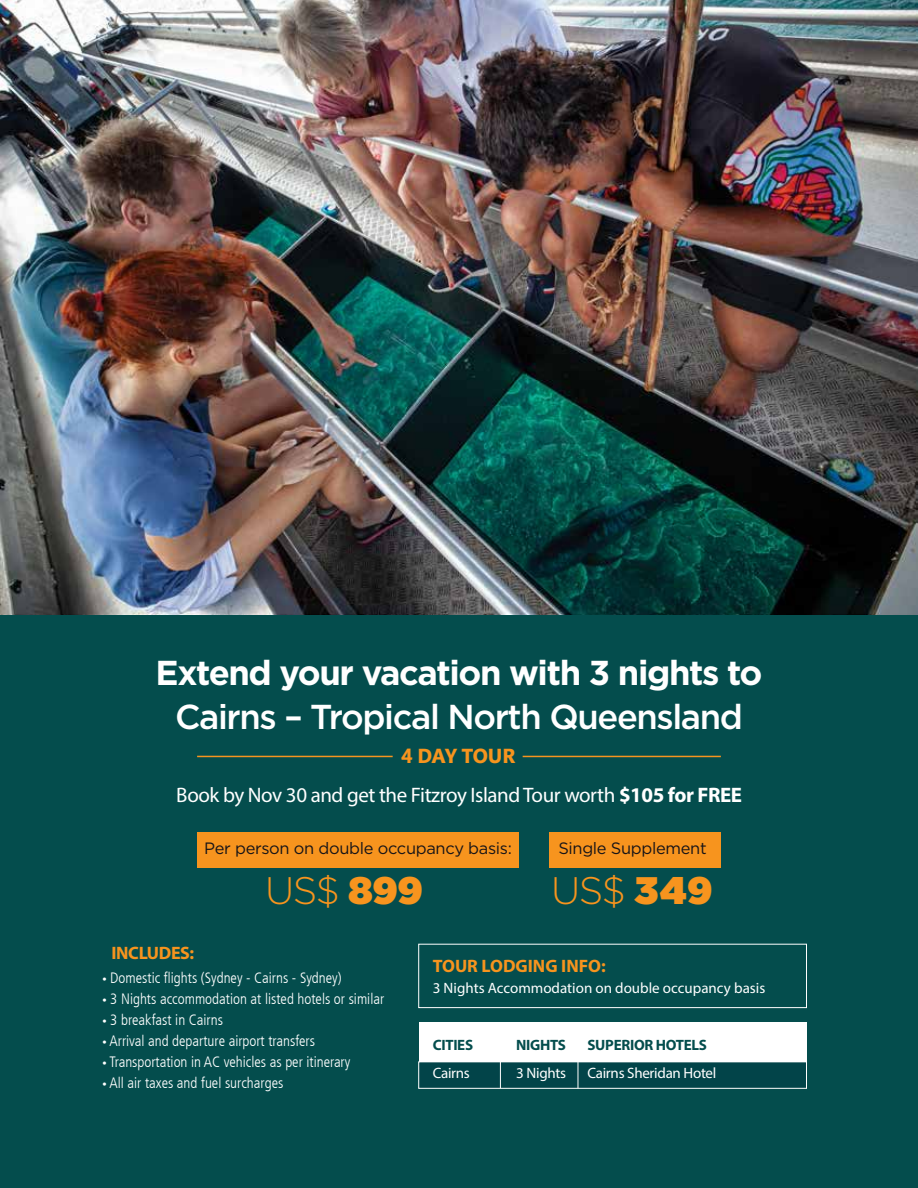
<style>
.page{position:relative;width:918px;height:1188px;background:#044d4d}
.page>*{position:absolute;margin:0;border:0;box-sizing:border-box;transform-origin:0 0}
.t1{font:300 38.4px "Gotham";color:#f7941e}
.t2{font:700 34.5px "Gotham";letter-spacing:-.04em;color:#fff}
.t3{font:500 34.5px "Gotham";letter-spacing:-.04em;color:#fff}
.t4{font:21px "Myriad Pro";letter-spacing:-.02em;color:#fff}
.t5{font:700 21px "Mundo Sans Std";letter-spacing:-.03em;color:#f7941e}
.t6{font:700 18px "Myriad Pro";color:#f7941e}
.t7{font:700 18px "Myriad Pro";letter-spacing:-.02em;color:#f7941e}
.t8{font:16.5px "Gotham";letter-spacing:-.02em;color:#161418}
.t9{font:300 condensed 15px "Frutiger LT Com";color:#fff}
.t10{font:15px "Myriad Pro";letter-spacing:-.005em;color:#fff}
.t11{font:700 15px "Myriad Pro";letter-spacing:-.02em;color:#044d4d}
.s1{font-weight:700}
.s2{font-weight:900}
.s3{font-family:"Myriad Pro";font-weight:400;font-stretch:normal}
</style>
<div class="page">
<div style="left:419px;top:944px;width:388px;height:64px;border:1px solid #fff"></div>
<div style="left:419px;top:1023px;width:388px;height:39px;background:#fff"></div>
<div style="left:419px;top:1062px;width:388px;height:26px;background:#024449"></div>
<div style="left:419px;top:1062px;width:388px;height:27px;border:1px solid #fff"></div>
<hr style="left:578px;top:1023px;width:1px;height:65px;background:#fff">
<hr style="left:500px;top:1023px;width:1px;height:65px;background:#fff">
<div style="left:197px;top:832px;width:321px;height:35px;background:#f7941e"></div>
<div style="left:549px;top:832px;width:172px;height:35px;background:#f7941e"></div>
<hr style="left:523px;top:756px;width:198px;height:1px;background:#f7941e">
<hr style="left:197px;top:756px;width:196px;height:1px;background:#f7941e">
<img style="left:0;top:0;width:918px;height:614px">
<h2 class="t2" style="left:156px;top:652px;width:608px">Extend your vacation with 3 nights to</h2>
<h2 class="t3" style="left:175px;top:698px;width:570px">Cairns – Tropical North Queensland</h2>
<h3 class="t5" style="left:401px;top:745px;width:116px">4 DAY TOUR</h3>
<h3 class="t4" style="left:176px;top:782px;width:567px">Book by Nov 30 and get the Fitzroy Island Tour worth <span class="s1">$105 for FREE</span></h3>
<p class="t8" style="left:204px;top:839px;width:309px">Per person on double occupancy basis:</p>
<h1 class="t1" style="left:265px;top:866px;width:159px">US$ <span class="s2">899</span></h1>
<p class="t8" style="left:558px;top:839px;width:150px">Single Supplement</p>
<h1 class="t1" style="left:551px;top:866px;width:163px">US$ <span class="s2">349</span></h1>
<p class="t7" style="left:111px;top:941px;width:84px">INCLUDES:</p>
<p class="t9" style="left:102px;top:969px;width:241px"><span class="s3">•</span> Domestic flights (Sydney - Cairns - Sydney)</p>
<p class="t9" style="left:102px;top:990px;width:283px"><span class="s3">•</span> 3 Nights accommodation at listed hotels or similar</p>
<p class="t9" style="left:102px;top:1011px;width:122px"><span class="s3">•</span> 3 breakfast in Cairns</p>
<p class="t9" style="left:102px;top:1032px;width:214px"><span class="s3">•</span> Arrival and departure airport transfers</p>
<p class="t9" style="left:102px;top:1053px;width:249px"><span class="s3">•</span> Transportation in AC vehicles as per itinerary</p>
<p class="t9" style="left:102px;top:1074px;width:182px"><span class="s3">•</span> All air taxes and fuel surcharges</p>
<p class="t6" style="left:433px;top:954px;width:175px">TOUR LODGING INFO:</p>
<p class="t10" style="left:433px;top:979px;width:334px">3 Nights Accommodation on double occupancy basis</p>
<p class="t11" style="left:433px;top:1035px;width:42px">CITIES</p>
<p class="t11" style="left:516px;top:1035px;width:51px">NIGHTS</p>
<p class="t11" style="left:588px;top:1035px;width:121px">SUPERIOR HOTELS</p>
<p class="t10" style="left:433px;top:1064px;width:39px">Cairns</p>
<p class="t10" style="left:516px;top:1064px;width:51px">3 Nights</p>
<p class="t10" style="left:588px;top:1064px;width:130px">Cairns Sheridan Hotel</p>
</div>
